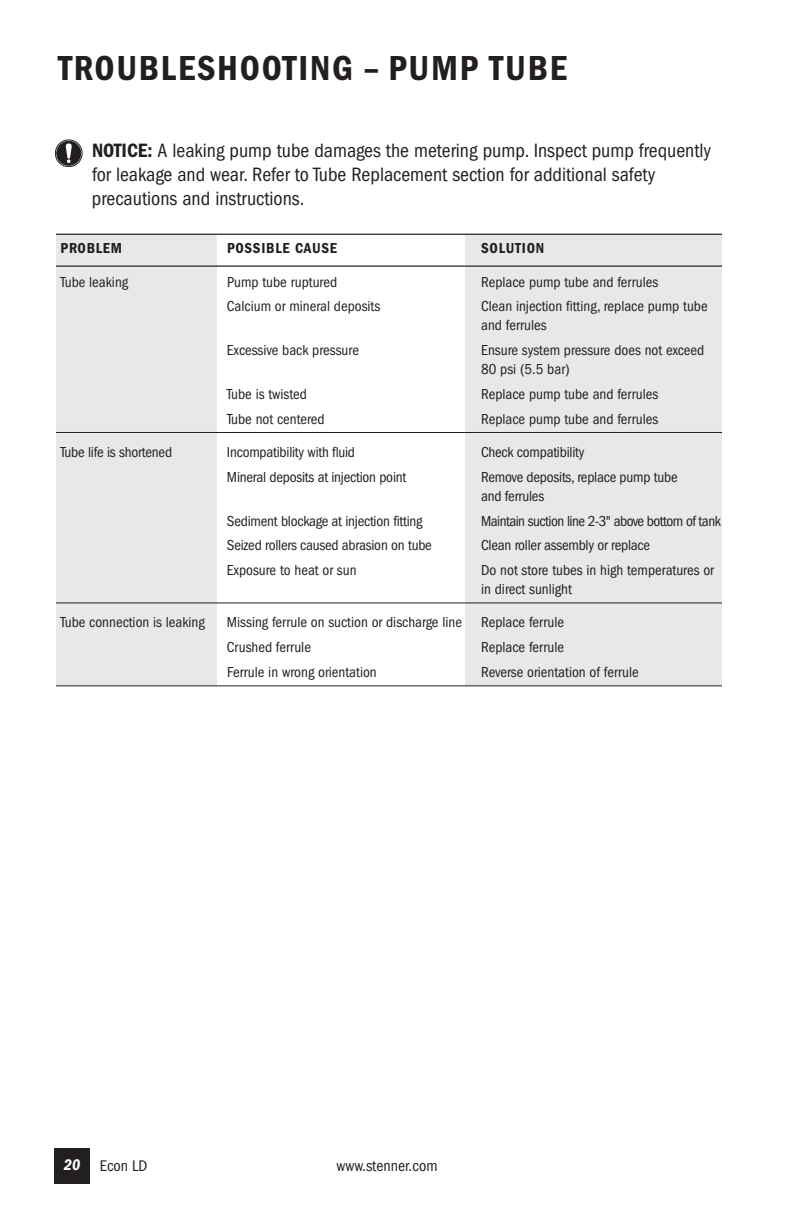
<style>
.page{position:relative;width:792px;height:1224px;background:#fff}
.page>*{position:absolute;margin:0;border:0;box-sizing:border-box;transform-origin:0 0}
.t1{font:600 condensed 36px "Franklin Gothic";letter-spacing:.05em;color:#231f20}
.t2{font:condensed 20px/24px "Franklin Gothic";color:#231f20}
.t3{font:condensed 16px "Franklin Gothic";color:#231f20}
.t4{font:condensed 15px/19px "Franklin Gothic";color:#231f20}
.t5{font:condensed 15px "Franklin Gothic";letter-spacing:-.035em;color:#231f20}
.t6{font:600 condensed 15px "Franklin Gothic";letter-spacing:.05em;color:#231f20}
.s1{font-weight:600}
.s2{font-weight:600;font-style:italic;color:#fff}
</style>
<div class="page">
<div style="left:54px;top:1148px;width:36px;height:36px;background:#231f20"></div>
<div style="left:465px;top:234px;width:257px;height:452px;background:#e7e8e9"></div>
<div style="left:56px;top:234px;width:161px;height:452px;background:#e7e8e9"></div>
<hr style="left:56px;top:234px;width:666px;height:1px;background:#231f20">
<hr style="left:56px;top:266px;width:666px;height:1px;background:#231f20">
<hr style="left:56px;top:432px;width:666px;height:1px;background:#231f20">
<hr style="left:56px;top:603px;width:666px;height:1px;background:#231f20">
<hr style="left:56px;top:686px;width:666px;height:1px;background:#231f20">
<svg style="left:55px;top:140px;width:27px;height:27px"></svg>
<div style="left:55px;top:140px;width:27px;height:27px;border:1px solid #231f20;border-radius:50%"></div>
<div style="left:57px;top:141px;width:24px;height:24px;background:#231f20;border-radius:50%"></div>
<div style="left:57px;top:141px;width:24px;height:24px;border:1px solid #231f20;border-radius:50%"></div>
<svg style="left:65px;top:144px;width:7px;height:19px"></svg>
<h1 class="t1" style="left:58px;top:47px;width:510px">TROUBLESHOOTING – PUMP TUBE</h1>
<h2 class="t2" style="left:92px;top:139px;width:621px"><span class="s1">NOTICE:</span> A leaking pump tube damages the metering pump. Inspect pump frequently for leakage and wear. Refer to Tube Replacement section for additional safety precautions and instructions.</h2>
<p class="t6" style="left:61px;top:240px;width:63px">PROBLEM</p>
<p class="t6" style="left:227px;top:240px;width:112px">POSSIBLE CAUSE</p>
<p class="t6" style="left:481px;top:240px;width:65px">SOLUTION</p>
<p class="t4" style="left:61px;top:272px;width:69px">Tube leaking</p>
<p class="t4" style="left:227px;top:272px;width:112px">Pump tube ruptured</p>
<p class="t4" style="left:481px;top:272px;width:179px">Replace pump tube and ferrules</p>
<p class="t4" style="left:227px;top:297px;width:155px">Calcium or mineral deposits</p>
<p class="t4" style="left:481px;top:297px;width:228px">Clean injection fitting, replace pump tube and ferrules</p>
<p class="t4" style="left:227px;top:341px;width:134px">Excessive back pressure</p>
<p class="t4" style="left:481px;top:341px;width:225px">Ensure system pressure does not exceed<br>80 psi (5.5 bar)</p>
<p class="t4" style="left:227px;top:385px;width:82px">Tube is twisted</p>
<p class="t4" style="left:481px;top:385px;width:179px">Replace pump tube and ferrules</p>
<p class="t4" style="left:227px;top:409px;width:99px">Tube not centered</p>
<p class="t4" style="left:481px;top:409px;width:179px">Replace pump tube and ferrules</p>
<p class="t4" style="left:61px;top:443px;width:113px">Tube life is shortened</p>
<p class="t4" style="left:227px;top:443px;width:130px">Incompatibility with fluid</p>
<p class="t4" style="left:481px;top:443px;width:105px">Check compatibility</p>
<p class="t4" style="left:227px;top:467px;width:181px">Mineral deposits at injection point</p>
<p class="t4" style="left:481px;top:467px;width:198px">Remove deposits, replace pump tube and ferrules</p>
<p class="t4" style="left:227px;top:511px;width:197px">Sediment blockage at injection fitting</p>
<p class="t5" style="left:481px;top:512px;width:241px">Maintain suction line 2-3" above bottom of tank</p>
<p class="t4" style="left:227px;top:536px;width:206px">Seized rollers caused abrasion on tube</p>
<p class="t4" style="left:481px;top:536px;width:171px">Clean roller assembly or replace</p>
<p class="t4" style="left:227px;top:561px;width:131px">Exposure to heat or sun</p>
<p class="t4" style="left:481px;top:561px;width:234px">Do not store tubes in high temperatures or in direct sunlight</p>
<p class="t4" style="left:61px;top:613px;width:146px">Tube connection is leaking</p>
<p class="t4" style="left:227px;top:613px;width:236px">Missing ferrule on suction or discharge line</p>
<p class="t4" style="left:481px;top:613px;width:84px">Replace ferrule</p>
<p class="t4" style="left:227px;top:638px;width:86px">Crushed ferrule</p>
<p class="t4" style="left:481px;top:638px;width:84px">Replace ferrule</p>
<p class="t4" style="left:227px;top:663px;width:151px">Ferrule in wrong orientation</p>
<p class="t4" style="left:481px;top:663px;width:159px">Reverse orientation of ferrule</p>
<p class="t3" style="left:64px;top:1156px;width:85px"><span class="s2">20</span> Econ LD</p>
<p class="t3" style="left:336px;top:1156px;width:103px">www.stenner.com</p>
</div>
